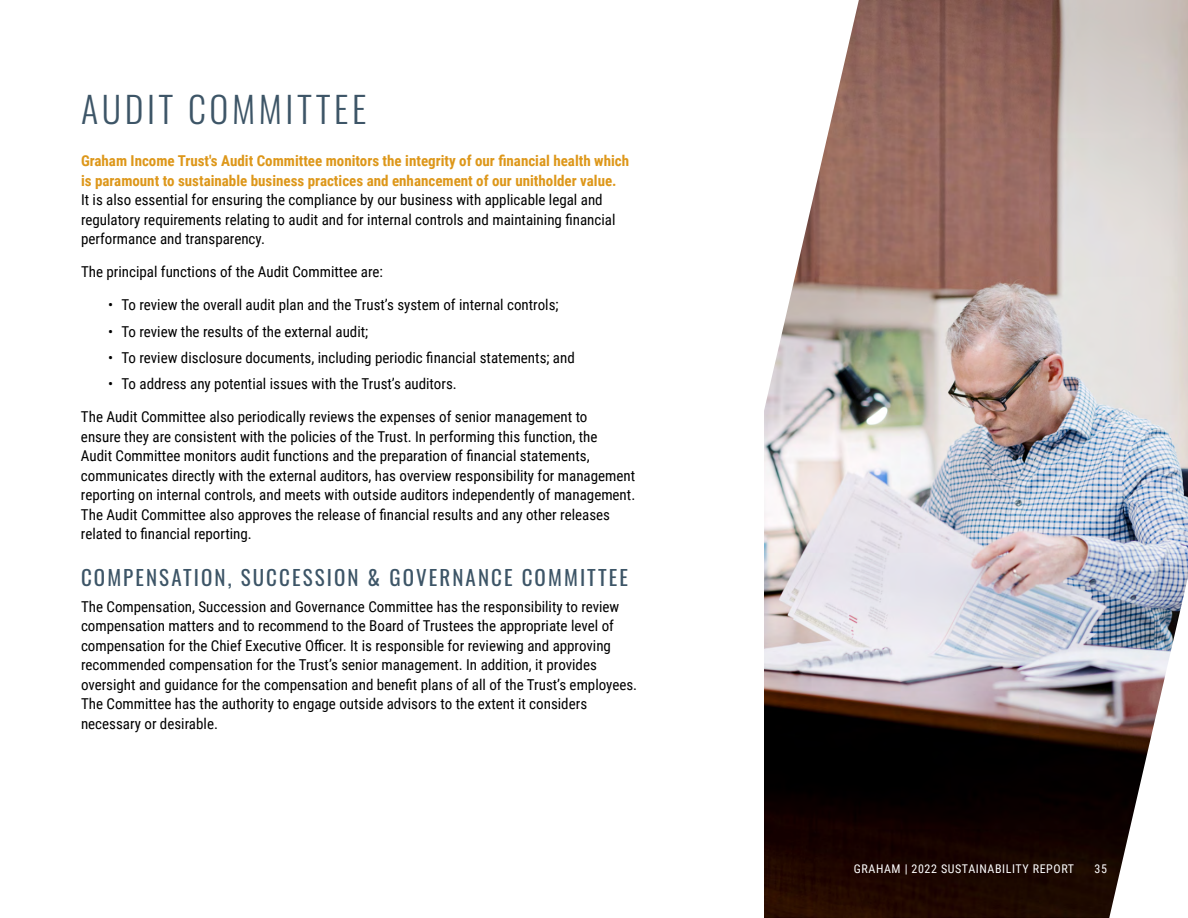
<style>
.page{position:relative;width:1188px;height:918px;background:#fff}
.page>*{position:absolute;margin:0;border:0;box-sizing:border-box;transform-origin:0 0}
.t1{font:300 36px "Oswald";letter-spacing:.1em;color:#3d5567}
.t2{font:21px "Oswald";letter-spacing:.1em;color:#3d5567}
.t3{font:15px/19.5px "Roboto Condensed";color:#000}
.t4{font:700 15px/19.5px "Roboto Condensed";color:#dd971a}
.t5{font:12px "Roboto Condensed";letter-spacing:.05em;color:#fff}
</style>
<div class="page">
<img style="left:764px;top:0;width:424px;height:918px">
<img style="left:1109px;top:577px;width:79px;height:341px">
<svg style="left:764px;top:0;width:95px;height:559px"></svg>
<h1 class="t1" style="left:81px;top:77px;width:287px">AUDIT COMMITTEE</h1>
<p class="t4" style="left:81px;top:151px;width:550px">Graham Income Trust's Audit Committee monitors the integrity of our financial health which is paramount to sustainable business practices and enhancement of our unitholder value.</p>
<p class="t3" style="left:81px;top:190px;width:536px">It is also essential for ensuring the compliance by our business with applicable legal and regulatory requirements relating to audit and for internal controls and maintaining financial performance and transparency.</p>
<p class="t3" style="left:81px;top:262px;width:303px">The principal functions of the Audit Committee are:</p>
<p class="t3" style="left:108px;top:295px;width:452px">• To review the overall audit plan and the Trust’s system of internal controls;</p>
<p class="t3" style="left:108px;top:321px;width:262px">• To review the results of the external audit;</p>
<p class="t3" style="left:108px;top:347px;width:468px">• To review disclosure documents, including periodic financial statements; and</p>
<p class="t3" style="left:108px;top:373px;width:350px">• To address any potential issues with the Trust’s auditors.</p>
<p class="t3" style="left:81px;top:406px;width:556px">The Audit Committee also periodically reviews the expenses of senior management to<br>ensure they are consistent with the policies of the Trust. In performing this function, the<br>Audit Committee monitors audit functions and the preparation of financial statements, communicates directly with the external auditors, has overview responsibility for management reporting on internal controls, and meets with outside auditors independently of management.<br>The Audit Committee also approves the release of financial results and any other releases related to financial reporting.</p>
<h2 class="t2" style="left:81px;top:558px;width:549px">COMPENSATION, SUCCESSION &amp; GOVERNANCE COMMITTEE</h2>
<p class="t3" style="left:81px;top:596px;width:558px">The Compensation, Succession and Governance Committee has the responsibility to review compensation matters and to recommend to the Board of Trustees the appropriate level of compensation for the Chief Executive Officer. It is responsible for reviewing and approving recommended compensation for the Trust’s senior management. In addition, it provides oversight and guidance for the compensation and benefit plans of all of the Trust’s employees.<br>The Committee has the authority to engage outside advisors to the extent it considers necessary or desirable.</p>
<p class="t5" style="left:854px;top:860px;width:222px">GRAHAM | 2022 SUSTAINABILITY REPORT</p>
<p class="t5" style="left:1095px;top:860px;width:14px">35</p>
</div>
